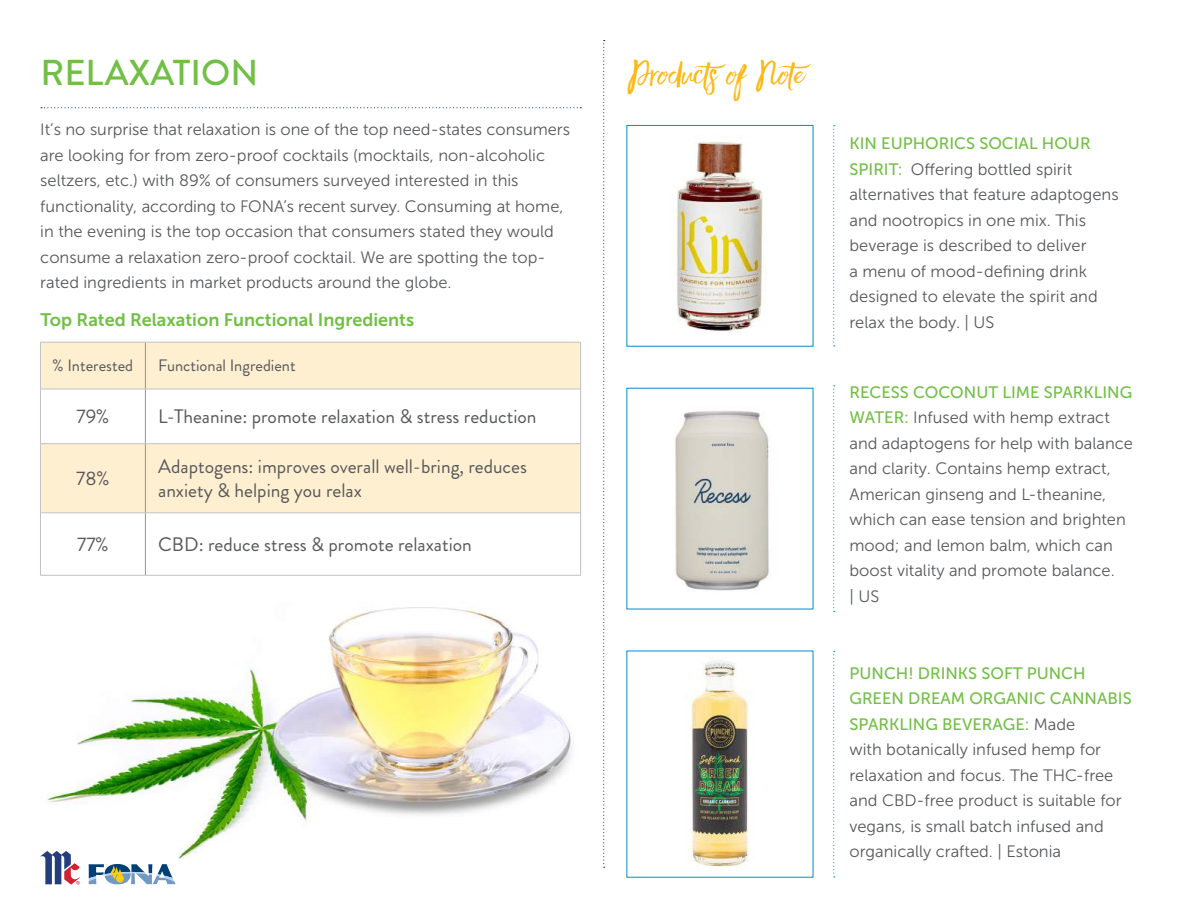
<style>
.page{position:relative;width:1188px;height:918px;background:#fff}
.page>*{position:absolute;margin:0;border:0;box-sizing:border-box;transform-origin:0 0}
.t1{font:500 36px "Brandon Grotesque";color:#71bf44}
.t2{font:28.5px "Faith And Glory One";color:#fcb814}
.t3{font:19.5px/23.4px "Brandon Grotesque";color:#57585a}
.t4{font:18px "Museo Sans 700";color:#71bf44}
.t5{font:16.5px/25.5px "Museo Sans 300";color:#57585a}
.t6{font:16.5px/25.5px "Museo Sans 500";color:#71bf44}
.t7{font:16.5px "Brandon Grotesque";color:#57585a}
.s1{font-family:"Museo Sans 500";color:#71bf44}
.s2{font-family:"Museo Sans 300";color:#57585a}
</style>
<div class="page">
<img style="left:40px;top:607px;width:532px;height:261px">
<svg style="left:41px;top:107px;width:540px;height:1px"></svg>
<svg style="left:833px;top:125px;width:2px;height:221px"></svg>
<img style="left:671px;top:135px;width:96px;height:198px">
<svg style="left:833px;top:651px;width:2px;height:226px"></svg>
<img style="left:688px;top:658px;width:61px;height:210px">
<svg style="left:833px;top:385px;width:2px;height:227px"></svg>
<img style="left:675px;top:411px;width:94px;height:180px">
<svg style="left:603px;top:40px;width:2px;height:828px"></svg>
<svg style="left:41px;top:343px;width:539px;height:170px;fill:#feefd0"></svg>
<hr style="left:145px;top:342px;width:1px;height:47px;background:#929497">
<hr style="left:145px;top:389px;width:1px;height:54px;background:#929497">
<hr style="left:145px;top:444px;width:1px;height:69px;background:#929497">
<hr style="left:145px;top:513px;width:1px;height:62px;background:#929497">
<hr style="left:40px;top:342px;width:105px;height:1px;background:#c1c2c4">
<hr style="left:40px;top:342px;width:1px;height:47px;background:#c1c2c4">
<hr style="left:145px;top:342px;width:436px;height:1px;background:#c1c2c4">
<hr style="left:580px;top:342px;width:1px;height:47px;background:#c1c2c4">
<hr style="left:40px;top:389px;width:105px;height:1px;background:#c1c2c4">
<hr style="left:40px;top:389px;width:1px;height:54px;background:#c1c2c4">
<hr style="left:145px;top:389px;width:436px;height:1px;background:#c1c2c4">
<hr style="left:580px;top:389px;width:1px;height:54px;background:#c1c2c4">
<hr style="left:40px;top:443px;width:105px;height:1px;background:#c1c2c4">
<hr style="left:40px;top:444px;width:1px;height:69px;background:#c1c2c4">
<hr style="left:145px;top:443px;width:436px;height:1px;background:#c1c2c4">
<hr style="left:580px;top:444px;width:1px;height:69px;background:#c1c2c4">
<hr style="left:40px;top:513px;width:105px;height:1px;background:#c1c2c4">
<hr style="left:40px;top:513px;width:1px;height:62px;background:#c1c2c4">
<hr style="left:145px;top:513px;width:436px;height:1px;background:#c1c2c4">
<hr style="left:580px;top:513px;width:1px;height:62px;background:#c1c2c4">
<hr style="left:40px;top:575px;width:105px;height:1px;background:#c1c2c4">
<hr style="left:145px;top:575px;width:436px;height:1px;background:#c1c2c4">
<svg style="left:41px;top:851px;width:39px;height:34px"></svg>
<svg style="left:89px;top:864px;width:87px;height:20px"></svg>
<h1 class="t1" style="left:40px;top:48px;width:219px">RELAXATION</h1>
<p class="t5" style="left:40px;top:117px;width:531px">It’s no surprise that relaxation is one of the top need-states consumers are looking for from zero-proof cocktails (mocktails, non-alcoholic seltzers, etc.) with 89% of consumers surveyed interested in this functionality, according to FONA’s recent survey. Consuming at home, in the evening is the top occasion that consumers stated they would consume a relaxation zero-proof cocktail. We are spotting the top&shy;rated ingredients in market products around the globe.</p>
<p class="t4" style="left:40px;top:310px;width:375px">Top Rated Relaxation Functional Ingredients</p>
<p class="t7" style="left:53px;top:354px;width:82px">% Interested</p>
<p class="t7" style="left:158px;top:354px;width:139px">Functional Ingredient</p>
<p class="t3" style="left:76px;top:405px;width:34px">79%</p>
<p class="t3" style="left:158px;top:405px;width:380px">L-Theanine: promote relaxation &amp; stress reduction</p>
<p class="t3" style="left:76px;top:467px;width:35px">78%</p>
<p class="t3" style="left:158px;top:455px;width:370px">Adaptogens: improves overall well-bring, reduces anxiety &amp; helping you relax</p>
<p class="t3" style="left:77px;top:533px;width:33px">77%</p>
<p class="t3" style="left:158px;top:533px;width:315px">CBD: reduce stress &amp; promote relaxation</p>
<h2 class="t2" style="left:627px;top:56px;width:196px">Products of Note</h2>
<p class="t6" style="left:850px;top:131px;width:243px">KIN EUPHORICS SOCIAL HOUR</p>
<p class="t5" style="left:850px;top:156px;width:271px"><span class="s1">SPIRIT:</span> Offering bottled spirit alternatives that feature adaptogens and nootropics in one mix. This beverage is described to deliver<br>a menu of mood-defining drink designed to elevate the spirit and relax the body. | US</p>
<p class="t6" style="left:850px;top:379px;width:284px">RECESS COCONUT LIME SPARKLING</p>
<p class="t5" style="left:850px;top:405px;width:285px"><span class="s1">WATER:</span> Infused with hemp extract and adaptogens for help with balance and clarity. Contains hemp extract,<br>American ginseng and L-theanine, which can ease tension and brighten mood; and lemon balm, which can boost vitality and promote balance.<br>| US</p>
<p class="t6" style="left:850px;top:660px;width:284px">PUNCH! DRINKS SOFT PUNCH<br>GREEN DREAM ORGANIC CANNABIS<br>SPARKLING BEVERAGE: <span class="s2">Made</span></p>
<p class="t5" style="left:850px;top:737px;width:274px">with botanically infused hemp for relaxation and focus. The THC-free and CBD-free product is suitable for vegans, is small batch infused and organically crafted. | Estonia</p>
</div>
